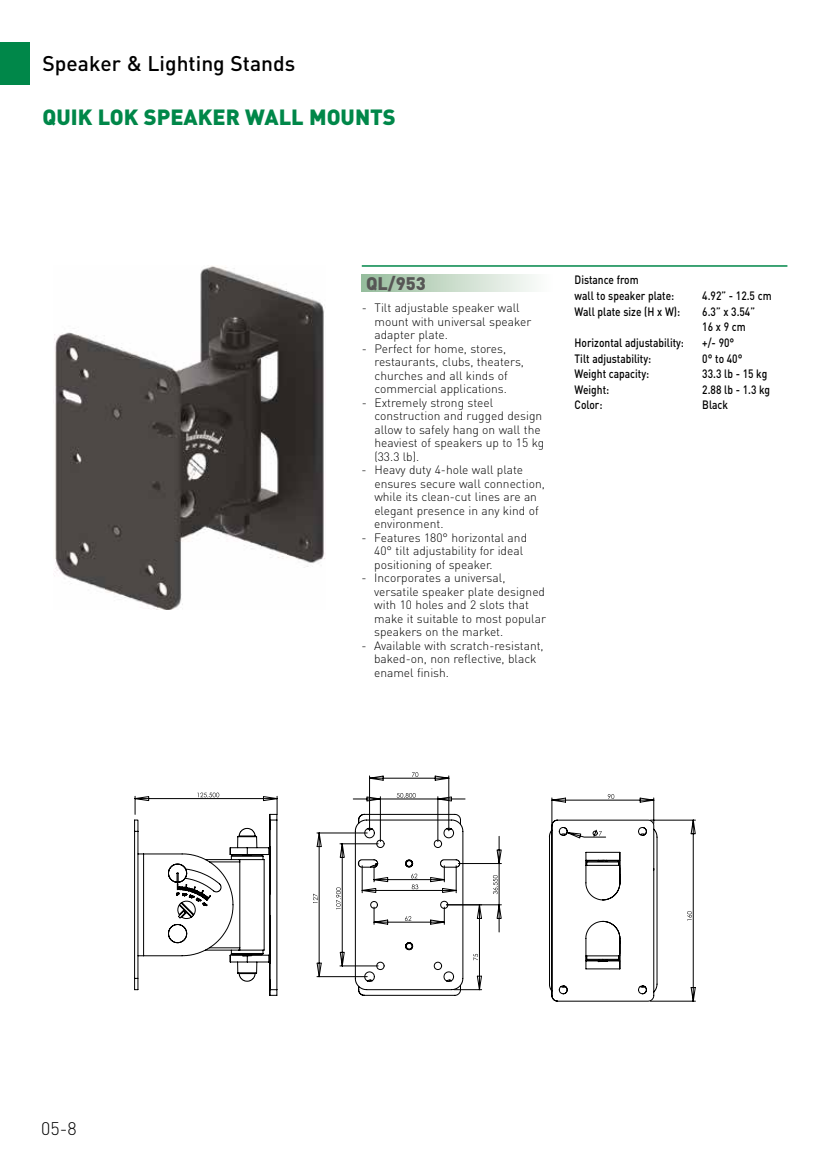
<style>
.page{position:relative;width:830px;height:1170px;background:#fff}
.page>*{position:absolute;margin:0;border:0;box-sizing:border-box;transform-origin:0 0}
.t1{font:900 21.75px "DIN";color:#008749}
.t2{font:500 21px "DIN";color:#000}
.t3{font:900 18px "DIN";color:#575756}
.t4{font:300 18px "DIN";color:#000}
.t5{font:300 12px/13.5px "DIN";color:#000}
.t6{font:500 12px/15.6px "DIN";color:#000;scale:.85 1}
</style>
<div class="page">
<div style="left:0;top:43px;width:30px;height:42px;background:#008749"></div>
<svg style="left:134px;top:813px;width:312px;height:183px"></svg>
<svg style="left:313px;top:772px;width:139px;height:218px"></svg>
<svg style="left:446px;top:797px;width:249px;height:204px"></svg>
<svg style="left:686px;top:911px;width:5px;height:9px"></svg>
<svg style="left:551px;top:794px;width:63px;height:44px"></svg>
<svg style="left:135px;top:792px;width:142px;height:22px"></svg>
<img style="left:54px;top:265px;width:271px;height:344px">
<div style="left:361px;top:274px;width:192px;height:17px;background:linear-gradient(to right,#97bd9c,#fffefe)"></div>
<hr style="left:361px;top:265px;width:426px;height:2px;background:#008749">
<h2 class="t2" style="left:43px;top:50px;width:254px">Speaker &amp; Lighting Stands</h2>
<h1 class="t1" style="left:43px;top:102px;width:354px">QUIK LOK SPEAKER WALL MOUNTS</h1>
<h3 class="t3" style="left:366px;top:271px;width:61px">QL/953</h3>
<p class="t5" style="left:374px;top:301px;width:158px;text-indent:-13px">- Tilt adjustable speaker wall mount with universal speaker adapter plate.</p>
<p class="t5" style="left:374px;top:341px;width:151px;text-indent:-13px">- Perfect for home, stores, restaurants, clubs, theaters, churches and all kinds of commercial applications.</p>
<p class="t5" style="left:374px;top:395px;width:171px;text-indent:-13px">- Extremely strong steel construction and rugged design allow to safely hang on wall the heaviest of speakers up to 15 kg (33.3 lb).</p>
<p class="t5" style="left:374px;top:463px;width:172px;text-indent:-13px">- Heavy duty 4-hole wall plate ensures secure wall connection, while its clean-cut lines are an elegant presence in any kind of environment.</p>
<p class="t5" style="left:374px;top:530px;width:154px;text-indent:-13px">- Features 180° horizontal and<br>40° tilt adjustability for ideal positioning of speaker.</p>
<p class="t5" style="left:374px;top:571px;width:173px;text-indent:-13px">- Incorporates a universal, versatile speaker plate designed with 10 holes and 2 slots that make it suitable to most popular speakers on the market.</p>
<p class="t5" style="left:374px;top:638px;width:171px;text-indent:-13px">- Available with scratch-resistant, baked-on, non reflective, black enamel finish.</p>
<p class="t6" style="left:574px;top:272px;width:119px">Distance from<br>wall to speaker plate:</p>
<p class="t6" style="left:702px;top:287px;width:83px">4.92” - 12.5 cm</p>
<p class="t6" style="left:574px;top:303px;width:126px">Wall plate size (H x W):</p>
<p class="t6" style="left:702px;top:303px;width:64px">6.3” x 3.54”<br>16 x 9 cm</p>
<p class="t6" style="left:574px;top:334px;width:130px">Horizontal adjustability:</p>
<p class="t6" style="left:702px;top:334px;width:39px">+/- 90°</p>
<p class="t6" style="left:574px;top:350px;width:92px">Tilt adjustability:</p>
<p class="t6" style="left:702px;top:350px;width:49px">0° to 40°</p>
<p class="t6" style="left:574px;top:365px;width:89px">Weight capacity:</p>
<p class="t6" style="left:702px;top:365px;width:78px">33.3 lb - 15 kg</p>
<p class="t6" style="left:574px;top:381px;width:42px">Weight:</p>
<p class="t6" style="left:702px;top:381px;width:81px">2.88 lb - 1.3 kg</p>
<p class="t6" style="left:574px;top:397px;width:34px">Color:</p>
<p class="t6" style="left:702px;top:397px;width:32px">Black</p>
<h3 class="t4" style="left:41px;top:1116px;width:37px">05-8</h3>
</div>
